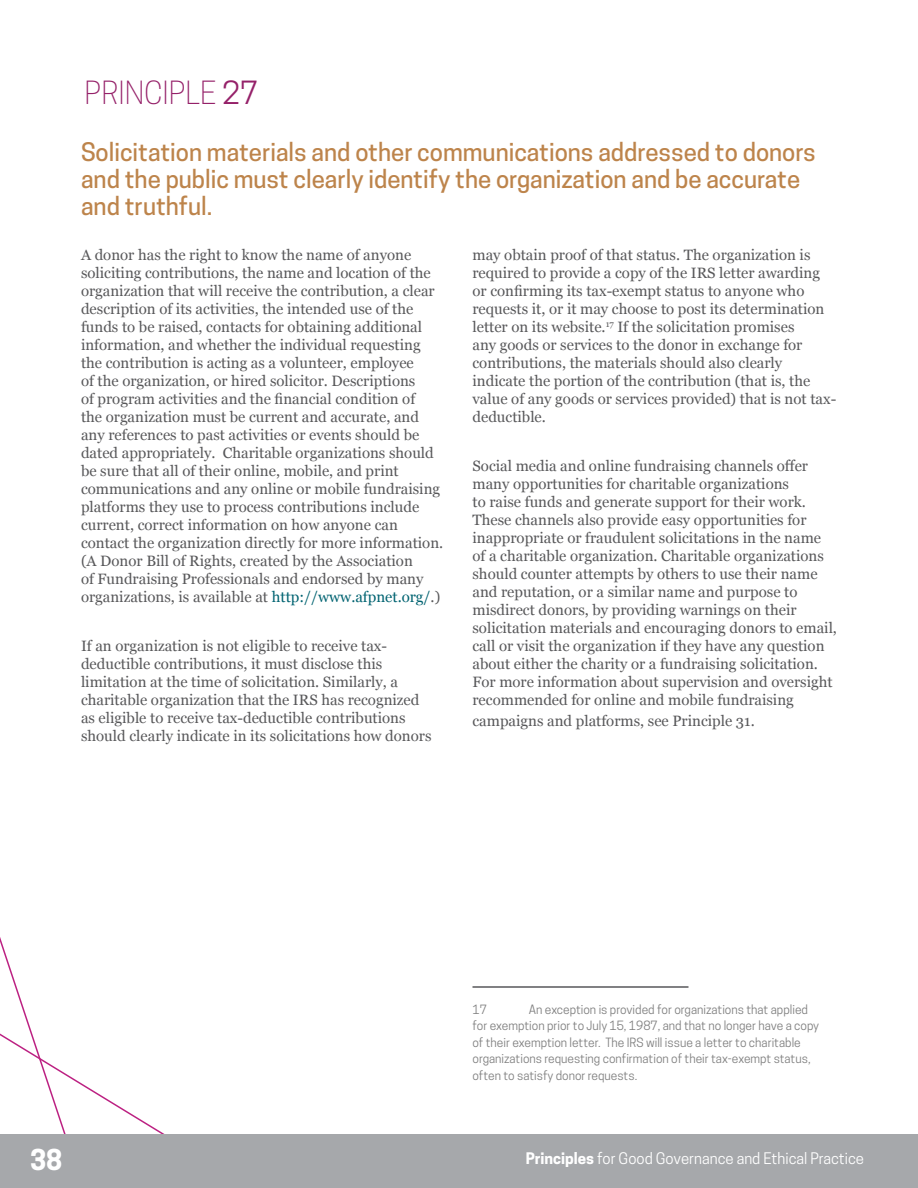
<style>
.page{position:relative;width:918px;height:1188px;background:#fff}
.page>*{position:absolute;margin:0;border:0;box-sizing:border-box;transform-origin:0 0}
.t1{font:300 30px "Cooper Hewitt";color:#952169}
.t2{font:700 27px "Cooper Hewitt";color:#fff}
.t3{font:500 24px/27px "Cooper Hewitt";color:#bd844b}
.t4{font:15px/18px "Georgia";color:#58585a}
.t5{font:15px "Cooper Hewitt";color:#fff}
.t6{font:12px/16.5px "Cooper Hewitt";color:#7f7f7f}
.s1{font-weight:400}
.s2{color:#006371}
.s3{font-weight:700}
</style>
<div class="page">
<svg style="left:0;top:937px;width:165px;height:197px"></svg>
<div style="left:0;top:1134px;width:918px;height:54px;background:#a6a8ab"></div>
<hr style="left:472px;top:986px;width:216px;height:2px;background:#58585a">
<h1 class="t1" style="left:85px;top:75px;width:175px">PRINCIPLE <span class="s1">27</span></h1>
<h3 class="t3" style="left:81px;top:138px;width:736px">Solicitation materials and other communications addressed to donors and the public must clearly identify the organization and be accurate and truthful.</h3>
<p class="t4" style="left:81px;top:245px;width:364px">A donor has the right to know the name of anyone soliciting contributions, the name and location of the organization that will receive the contribution, a clear description of its activities, the intended use of the funds to be raised, contacts for obtaining additional information, and whether the individual requesting the contribution is acting as a volunteer, employee<br>of the organization, or hired solicitor. Descriptions<br>of program activities and the financial condition of<br>the organization must be current and accurate, and any references to past activities or events should be dated appropriately. Charitable organizations should be sure that all of their online, mobile, and print communications and any online or mobile fundraising platforms they use to process contributions include current, correct information on how anyone can contact the organization directly for more information. (A Donor Bill of Rights, created by the Association<br>of Fundraising Professionals and endorsed by many organizations, is available at <span class="s2">http://www.afpnet.org/</span>.)</p>
<p class="t4" style="left:81px;top:637px;width:352px">If an organization is not eligible to receive tax&shy;deductible contributions, it must disclose this limitation at the time of solicitation. Similarly, a charitable organization that the IRS has recognized as eligible to receive tax-deductible contributions should clearly indicate in its solicitations how donors</p>
<p class="t4" style="left:472px;top:245px;width:365px">may obtain proof of that status. The organization is required to provide a copy of the IRS letter awarding or confirming its tax-exempt status to anyone who requests it, or it may choose to post its determination letter on its website.<sup>17</sup> If the solicitation promises<br>any goods or services to the donor in exchange for contributions, the materials should also clearly indicate the portion of the contribution (that is, the value of any goods or services provided) that is not tax&shy;deductible.</p>
<p class="t4" style="left:473px;top:457px;width:366px">Social media and online fundraising channels offer many opportunities for charitable organizations<br>to raise funds and generate support for their work.<br>These channels also provide easy opportunities for inappropriate or fraudulent solicitations in the name of a charitable organization. Charitable organizations should counter attempts by others to use their name and reputation, or a similar name and purpose to misdirect donors, by providing warnings on their solicitation materials and encouraging donors to email, call or visit the organization if they have any question about either the charity or a fundraising solicitation.<br>For more information about supervision and oversight recommended for online and mobile fundraising</p>
<p class="t4" style="left:473px;top:712px;width:284px">campaigns and platforms, see Principle 31.</p>
<p class="t6" style="left:472px;top:1001px;width:348px;text-indent:56px">An exception is provided for organizations that applied for exemption prior to July 15, 1987, and that no longer have a copy of their exemption letter. The IRS will issue a letter to charitable organizations requesting confirmation of their tax-exempt status, often to satisfy donor requests.</p>
<p class="t6" style="left:472px;top:1001px;width:16px">17</p>
<h2 class="t2" style="left:30px;top:1144px;width:34px">38</h2>
<p class="t5" style="left:526px;top:1150px;width:340px"><span class="s3">Principles</span> for Good Governance and Ethical Practice</p>
</div>
